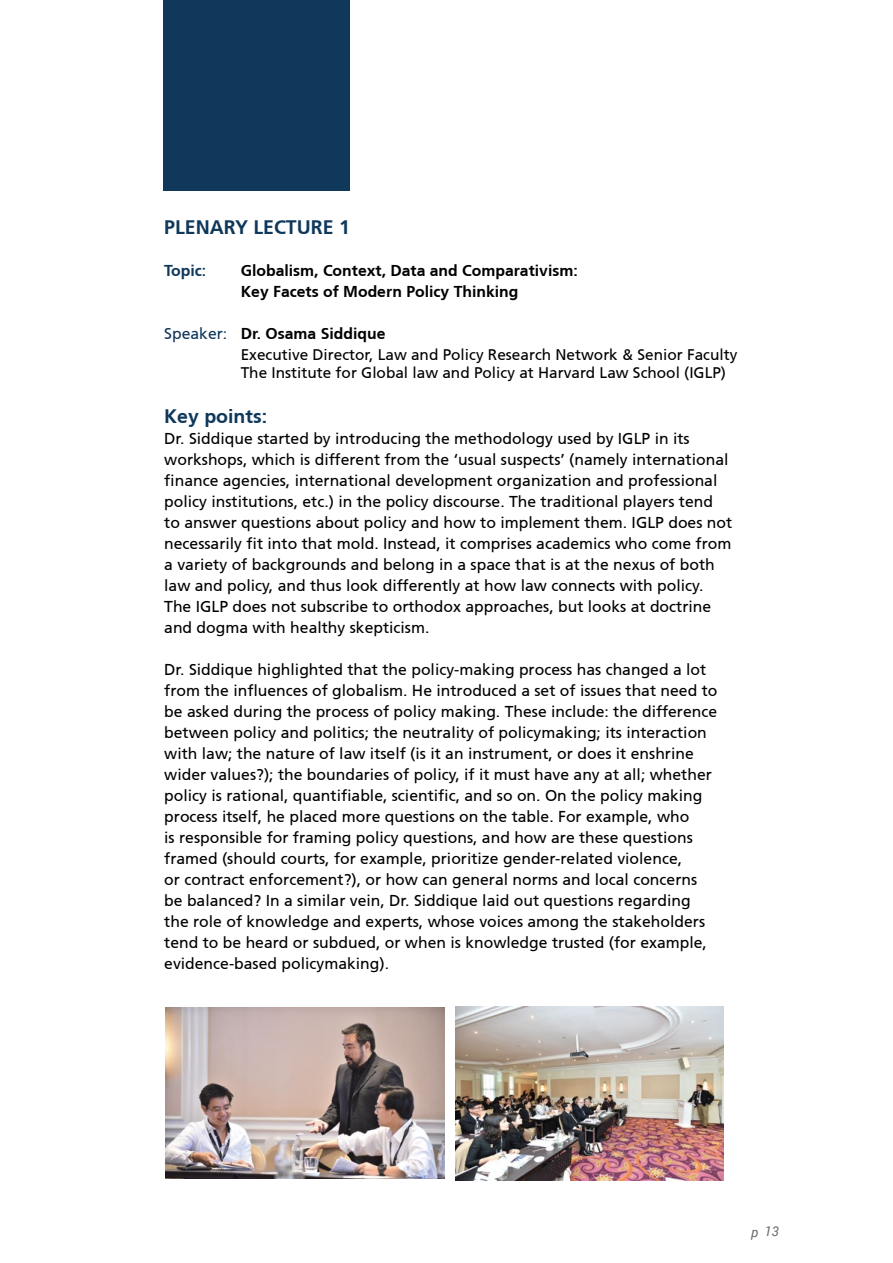
<style>
.page{position:relative;width:893px;height:1263px;background:#fff}
.page>*{position:absolute;margin:0;border:0;box-sizing:border-box;transform-origin:0 0}
.t1{font:700 19.5px "Frutiger CE";color:#0f385b}
.t2{font:15.75px/21px "Frutiger CE";color:#000}
.t3{font:700 15.75px/21px "Frutiger CE";color:#000}
.t4{font:700 15.75px "Frutiger CE";color:#0f385b}
.t5{font:15.3px/18px "Frutiger CE";color:#000}
.t6{font:italic 13.5px "Roboto";color:#6d6e71}
.s1{font-weight:400;color:#0f385b}
</style>
<div class="page">
<img style="left:456px;top:1007px;width:267px;height:173px">
<img style="left:165px;top:1007px;width:280px;height:172px">
<div style="left:164px;top:0;width:186px;height:190px;background:#0f385b"></div>
<p class="t1" style="left:164px;top:215px;width:187px">PLENARY LECTURE 1</p>
<p class="t4" style="left:164px;top:261px;width:44px">Topic:</p>
<p class="t3" style="left:241px;top:259px;width:338px">Globalism, Context, Data and Comparativism:<br>Key Facets of Modern Policy Thinking</p>
<p class="t3" style="left:164px;top:322px;width:223px"><span class="s1">Speaker:</span> Dr. Osama Siddique</p>
<p class="t5" style="left:241px;top:345px;width:498px">Executive Director, Law and Policy Research Network &amp; Senior Faculty<br>The Institute for Global law and Policy at Harvard Law School (IGLP)</p>
<p class="t1" style="left:164px;top:404px;width:104px">Key points:</p>
<p class="t2" style="left:164px;top:428px;width:569px">Dr. Siddique started by introducing the methodology used by IGLP in its workshops, which is different from the ‘usual suspects’ (namely international finance agencies, international development organization and professional policy institutions, etc.) in the policy discourse. The traditional players tend to answer questions about policy and how to implement them. IGLP does not necessarily fit into that mold. Instead, it comprises academics who come from a variety of backgrounds and belong in a space that is at the nexus of both law and policy, and thus look differently at how law connects with policy.<br>The IGLP does not subscribe to orthodox approaches, but looks at doctrine and dogma with healthy skepticism.</p>
<p class="t2" style="left:164px;top:658px;width:555px">Dr. Siddique highlighted that the policy-making process has changed a lot from the influences of globalism. He introduced a set of issues that need to be asked during the process of policy making. These include: the difference between policy and politics; the neutrality of policymaking; its interaction with law; the nature of law itself (is it an instrument, or does it enshrine wider values?); the boundaries of policy, if it must have any at all; whether policy is rational, quantifiable, scientific, and so on. On the policy making process itself, he placed more questions on the table. For example, who<br>is responsible for framing policy questions, and how are these questions framed (should courts, for example, prioritize gender-related violence,<br>or contract enforcement?), or how can general norms and local concerns be balanced? In a similar vein, Dr. Siddique laid out questions regarding the role of knowledge and experts, whose voices among the stakeholders tend to be heard or subdued, or when is knowledge trusted (for example, evidence-based policymaking).</p>
<p class="t6" style="left:751px;top:1222px;width:29px">p 13</p>
</div>
